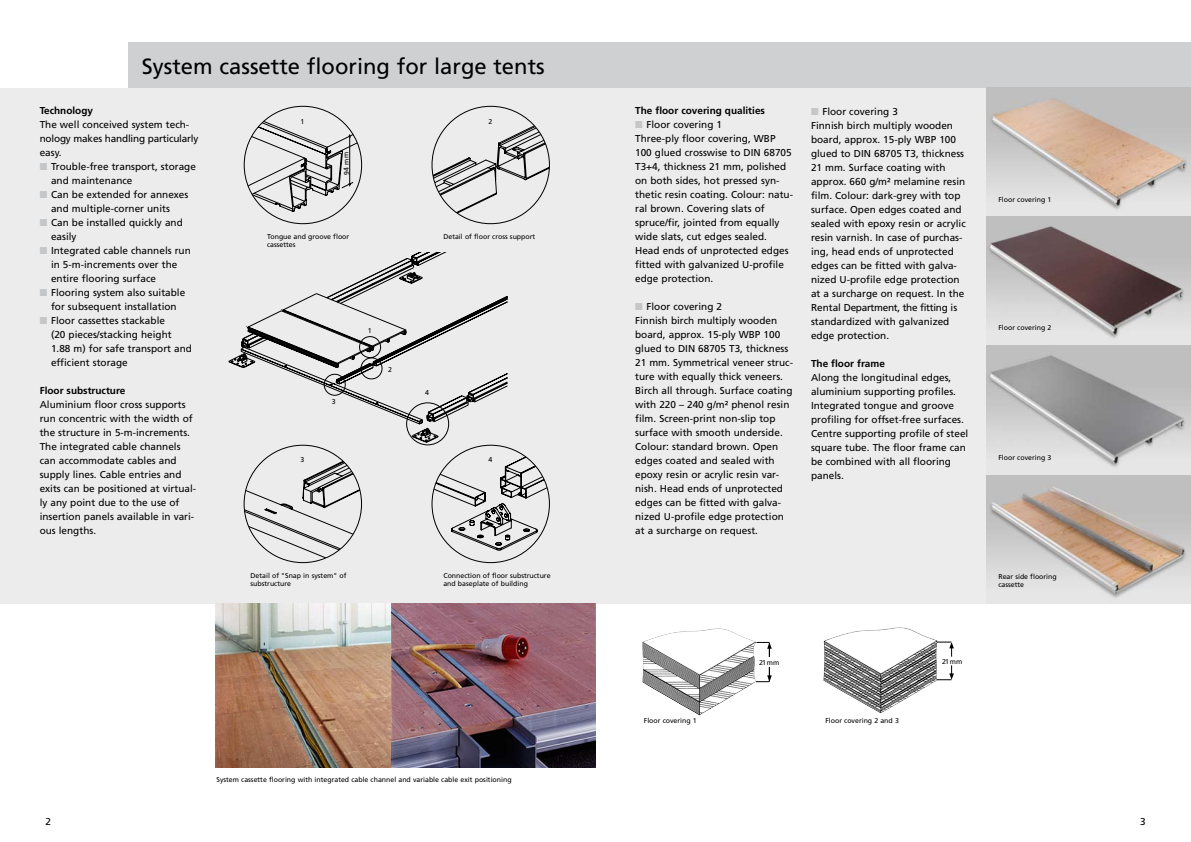
<style>
.page{position:relative;width:1191px;height:842px;background:#fff}
.page>*{position:absolute;margin:0;border:0;box-sizing:border-box;transform-origin:0 0}
.t1{font:22px "Frutiger";color:#000}
.t2{font:10px/14px "Frutiger";color:#000}
.t3{font:700 10px "Frutiger";color:#000}
.t4{font:10px/14px "Frutiger";letter-spacing:-.02em;color:#000}
.t5{font:7px/8.4px "Frutiger";color:#000}
.s1{color:#c5c6c8}
</style>
<div class="page">
<div style="left:0;top:88px;width:1191px;height:516px;background:#ececed"></div>
<div style="left:128px;top:43px;width:1063px;height:45px;background:#cfd0d1"></div>
<svg style="left:229px;top:252px;width:320px;height:311px"></svg>
<svg style="left:244px;top:106px;width:117px;height:118px"></svg>
<svg style="left:432px;top:106px;width:117px;height:118px"></svg>
<img style="left:986px;top:88px;width:205px;height:512px">
<img style="left:215px;top:604px;width:380px;height:163px">
<hr style="left:769px;top:647px;width:1px;height:30px;background:#000">
<svg style="left:756px;top:675px;width:16px;height:7px"></svg>
<svg style="left:756px;top:642px;width:16px;height:7px"></svg>
<div style="left:759px;top:658px;width:22px;height:9px;background:#fff"></div>
<img style="left:823px;top:627px;width:105px;height:63px">
<svg style="left:936px;top:642px;width:18px;height:38px"></svg>
<div style="left:941px;top:656px;width:24px;height:9px;background:#fff"></div>
<h1 class="t1" style="left:142px;top:53px;width:404px">System cassette flooring for large tents</h1>
<p class="t3" style="left:40px;top:105px;width:55px">Technology</p>
<p class="t4" style="left:40px;top:118px;width:160px">The well conceived system tech&shy;nology makes handling particularly easy.</p>
<p class="t2" style="left:51px;top:160px;width:146px;text-indent:-11px"><span class="s1">■</span> Trouble-free transport, storage and maintenance</p>
<p class="t2" style="left:51px;top:188px;width:139px;text-indent:-11px"><span class="s1">■</span> Can be extended for annexes and multiple-corner units</p>
<p class="t2" style="left:51px;top:216px;width:133px;text-indent:-11px"><span class="s1">■</span> Can be installed quickly and easily</p>
<p class="t2" style="left:51px;top:244px;width:141px;text-indent:-11px"><span class="s1">■</span> Integrated cable channels run in 5-m-increments over the entire flooring surface</p>
<p class="t2" style="left:40px;top:286px;width:147px;text-align:center"><span class="s1">■</span> Flooring system also suitable for subsequent installation</p>
<p class="t2" style="left:51px;top:314px;width:142px;text-indent:-11px"><span class="s1">■</span> Floor cassettes stackable<br>(20 pieces/stacking height<br>1.88 m) for safe transport and efficient storage</p>
<p class="t3" style="left:40px;top:385px;width:87px">Floor substructure</p>
<p class="t2" style="left:40px;top:398px;width:158px">Aluminium floor cross supports run concentric with the width of the structure in 5-m-increments.<br>The integrated cable channels can accommodate cables and supply lines. Cable entries and exits can be positioned at virtual&shy;ly any point due to the use of insertion panels available in vari&shy;ous lengths.</p>
<p class="t5" style="left:300px;top:117px;width:5px">1</p>
<p class="t5" style="left:342px;top:175px;width:24px;rotate:-91deg">94 mm</p>
<p class="t5" style="left:267px;top:232px;width:84px">Tongue and groove floor cassettes</p>
<p class="t5" style="left:332px;top:397px;width:5px">3</p>
<p class="t5" style="left:368px;top:326px;width:5px">1</p>
<p class="t5" style="left:388px;top:366px;width:5px">2</p>
<p class="t5" style="left:488px;top:117px;width:5px">2</p>
<p class="t5" style="left:443px;top:232px;width:93px">Detail of floor cross support</p>
<p class="t5" style="left:425px;top:389px;width:5px">4</p>
<p class="t5" style="left:300px;top:455px;width:5px">3</p>
<p class="t5" style="left:488px;top:455px;width:5px">4</p>
<p class="t5" style="left:250px;top:571px;width:97px">Detail of "Snap in system" of substructure</p>
<p class="t5" style="left:443px;top:571px;width:109px">Connection of floor substructure and baseplate of building</p>
<p class="t5" style="left:216px;top:776px;width:297px">System cassette flooring with integrated cable channel and variable cable exit positioning</p>
<p class="t3" style="left:635px;top:105px;width:131px">The floor covering qualities</p>
<p class="t2" style="left:635px;top:118px;width:159px"><span class="s1">■</span> Floor covering 1<br>Three-ply floor covering, WBP<br>100 glued crosswise to DIN 68705<br>T3+4, thickness 21 mm, polished on both sides, hot pressed syn&shy;thetic resin coating. Colour: natu&shy;ral brown. Covering slats of spruce/fir, jointed from equally wide slats, cut edges sealed.<br>Head ends of unprotected edges fitted with galvanized U-profile edge protection.</p>
<p class="t2" style="left:635px;top:300px;width:159px"><span class="s1">■</span> Floor covering 2<br>Finnish birch multiply wooden board, approx. 15-ply WBP 100 glued to DIN 68705 T3, thickness<br>21 mm. Symmetrical veneer struc&shy;ture with equally thick veneers.<br>Birch all through. Surface coating with 220 – 240 g/m² phenol resin film. Screen-print non-slip top surface with smooth underside.<br>Colour: standard brown. Open edges coated and sealed with epoxy resin or acrylic resin var&shy;nish. Head ends of unprotected edges can be fitted with galva&shy;nized U-profile edge protection at a surcharge on request.</p>
<p class="t2" style="left:811px;top:104px;width:156px"><span class="s1">■</span> Floor covering 3<br>Finnish birch multiply wooden board, approx. 15-ply WBP 100 glued to DIN 68705 T3, thickness<br>21 mm. Surface coating with approx. 660 g/m² melamine resin film. Colour: dark-grey with top surface. Open edges coated and sealed with epoxy resin or acrylic resin varnish. In case of purchas&shy;ing, head ends of unprotected edges can be fitted with galva&shy;nized U-profile edge protection at a surcharge on request. In the<br>Rental Department, the fitting is standardized with galvanized edge protection.</p>
<p class="t3" style="left:811px;top:357px;width:75px">The floor frame</p>
<p class="t2" style="left:811px;top:370px;width:159px">Along the longitudinal edges, aluminium supporting profiles.<br>Integrated tongue and groove profiling for offset-free surfaces.<br>Centre supporting profile of steel square tube. The floor frame can be combined with all flooring panels.</p>
<p class="t5" style="left:759px;top:658px;width:22px">21mm</p>
<p class="t5" style="left:942px;top:657px;width:22px">21mm</p>
<p class="t5" style="left:644px;top:716px;width:54px">Floor covering 1</p>
<p class="t5" style="left:825px;top:716px;width:75px">Floor covering 2 and 3</p>
<p class="t5" style="left:998px;top:195px;width:54px">Floor covering 1</p>
<p class="t5" style="left:998px;top:324px;width:54px">Floor covering 2</p>
<p class="t5" style="left:998px;top:453px;width:54px">Floor covering 3</p>
<p class="t5" style="left:998px;top:572px;width:60px">Rear side flooring cassette</p>
<p class="t2" style="left:45px;top:814px;width:7px">2</p>
<p class="t2" style="left:1140px;top:814px;width:7px">3</p>
</div>
